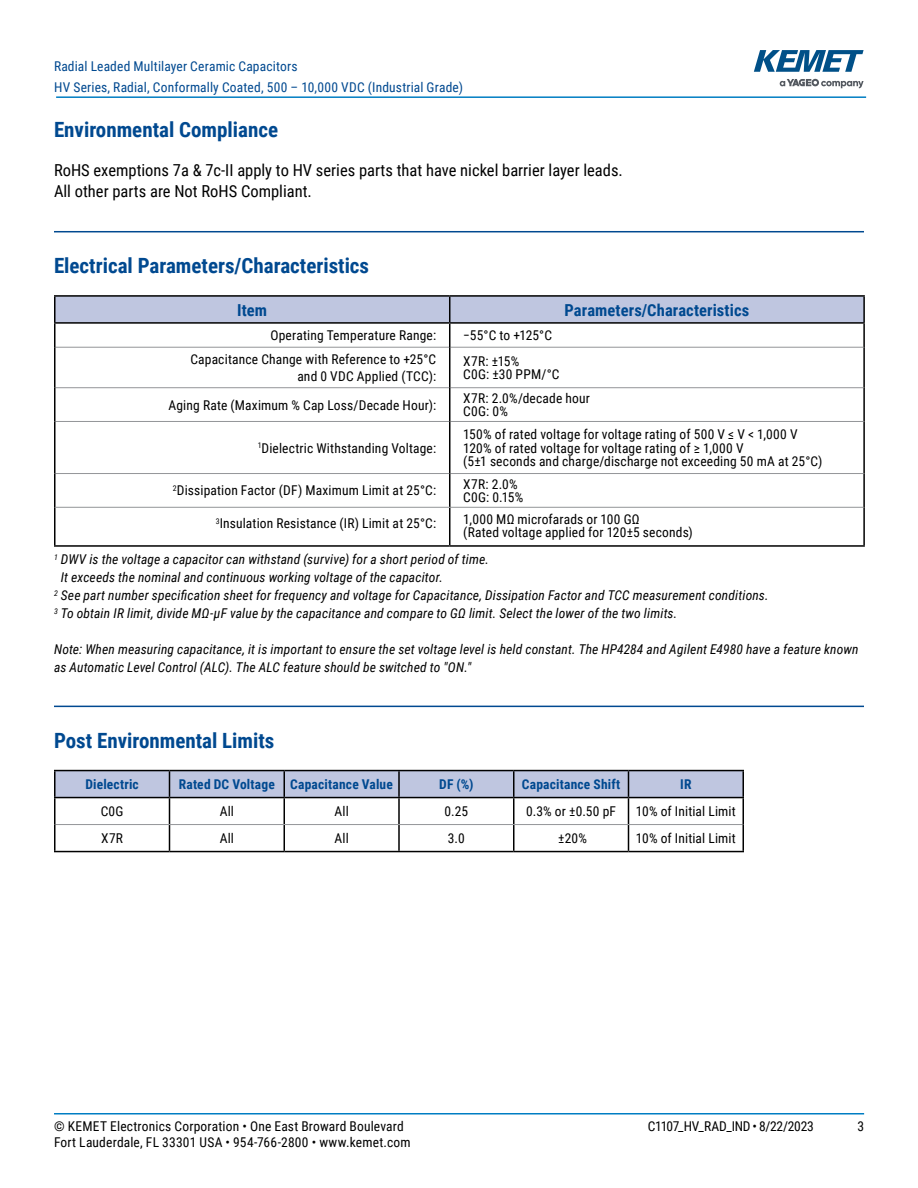
<style>
.page{position:relative;width:918px;height:1188px;background:#fff}
.page>*{position:absolute;margin:0;border:0;box-sizing:border-box;transform-origin:0 0}
.t1{font:700 21px "Roboto Condensed";color:#004990}
.t2{font:16.5px/21px "Roboto Condensed";color:#000}
.t3{font:700 16.5px "Roboto Condensed";letter-spacing:.005em;color:#004990}
.t4{font:13.5px/13.5px "Roboto Condensed";letter-spacing:.015em;color:#000}
.t5{font:italic 13.5px/18px "Roboto Condensed";letter-spacing:.01em;color:#000}
.t6{font:13.5px/21px "Roboto Condensed";letter-spacing:.01em;color:#004990}
.t7{font:700 13.5px "Roboto Condensed";letter-spacing:.015em;color:#004990}
.t8{font:13.5px "Roboto Condensed";letter-spacing:-.025em;color:#000}
</style>
<div class="page">
<hr style="left:54px;top:1113px;width:810px;height:2px;background:#007dc3">
<hr style="left:56px;top:96px;width:810px;height:2px;background:#007dc3">
<svg style="left:780px;top:79px;width:84px;height:9px"></svg>
<svg style="left:754px;top:50px;width:110px;height:22px"></svg>
<hr style="left:54px;top:231px;width:810px;height:1px;background:#004990">
<hr style="left:54px;top:706px;width:810px;height:1px;background:#004990">
<hr style="left:863px;top:324px;width:2px;height:23px;background:#000">
<hr style="left:863px;top:347px;width:2px;height:41px;background:#000">
<hr style="left:863px;top:388px;width:2px;height:33px;background:#000">
<hr style="left:863px;top:421px;width:2px;height:53px;background:#000">
<hr style="left:863px;top:474px;width:2px;height:33px;background:#000">
<hr style="left:863px;top:507px;width:2px;height:38px;background:#000">
<hr style="left:450px;top:545px;width:415px;height:2px;background:#000">
<hr style="left:56px;top:347px;width:393px;height:1px;background:#939598">
<hr style="left:450px;top:347px;width:413px;height:1px;background:#939598">
<hr style="left:56px;top:387px;width:393px;height:1px;background:#939598">
<hr style="left:450px;top:387px;width:413px;height:1px;background:#939598">
<hr style="left:56px;top:421px;width:393px;height:1px;background:#939598">
<hr style="left:450px;top:421px;width:413px;height:1px;background:#939598">
<hr style="left:56px;top:473px;width:393px;height:1px;background:#939598">
<hr style="left:450px;top:473px;width:413px;height:1px;background:#939598">
<hr style="left:450px;top:507px;width:413px;height:1px;background:#939598">
<hr style="left:54px;top:324px;width:2px;height:23px;background:#000">
<svg style="left:55px;top:297px;width:809px;height:50px"></svg>
<hr style="left:54px;top:347px;width:2px;height:41px;background:#000">
<hr style="left:449px;top:347px;width:1px;height:41px;background:#000">
<hr style="left:54px;top:388px;width:2px;height:33px;background:#000">
<hr style="left:449px;top:388px;width:1px;height:33px;background:#000">
<hr style="left:54px;top:421px;width:2px;height:53px;background:#000">
<hr style="left:449px;top:421px;width:1px;height:53px;background:#000">
<hr style="left:54px;top:474px;width:2px;height:33px;background:#000">
<hr style="left:449px;top:474px;width:1px;height:33px;background:#000">
<hr style="left:54px;top:507px;width:2px;height:38px;background:#000">
<hr style="left:449px;top:508px;width:1px;height:37px;background:#000">
<hr style="left:54px;top:545px;width:396px;height:2px;background:#000">
<hr style="left:56px;top:507px;width:394px;height:1px;background:#939598">
<hr style="left:54px;top:295px;width:396px;height:2px;background:#000">
<hr style="left:54px;top:297px;width:2px;height:25px;background:#000">
<hr style="left:450px;top:295px;width:415px;height:2px;background:#000">
<hr style="left:863px;top:297px;width:2px;height:25px;background:#000">
<hr style="left:54px;top:322px;width:396px;height:2px;background:#000">
<hr style="left:450px;top:322px;width:415px;height:2px;background:#000">
<hr style="left:54px;top:797px;width:116px;height:1px;background:#000">
<hr style="left:628px;top:797px;width:116px;height:1px;background:#000">
<svg style="left:56px;top:771px;width:686px;height:80px"></svg>
<hr style="left:56px;top:824px;width:114px;height:1px;background:#939598">
<hr style="left:170px;top:824px;width:114px;height:1px;background:#939598">
<hr style="left:284px;top:824px;width:115px;height:1px;background:#939598">
<hr style="left:399px;top:824px;width:115px;height:1px;background:#939598">
<hr style="left:514px;top:824px;width:114px;height:1px;background:#939598">
<hr style="left:628px;top:824px;width:114px;height:1px;background:#939598">
<hr style="left:54px;top:770px;width:116px;height:1px;background:#000">
<hr style="left:54px;top:771px;width:2px;height:26px;background:#000">
<hr style="left:170px;top:770px;width:114px;height:1px;background:#000">
<hr style="left:284px;top:770px;width:115px;height:1px;background:#000">
<hr style="left:399px;top:770px;width:115px;height:1px;background:#000">
<hr style="left:514px;top:770px;width:114px;height:1px;background:#000">
<hr style="left:628px;top:770px;width:116px;height:1px;background:#000">
<hr style="left:742px;top:771px;width:2px;height:26px;background:#000">
<hr style="left:54px;top:798px;width:2px;height:27px;background:#000">
<hr style="left:742px;top:798px;width:2px;height:27px;background:#000">
<hr style="left:54px;top:825px;width:2px;height:26px;background:#000">
<hr style="left:742px;top:825px;width:2px;height:26px;background:#000">
<hr style="left:54px;top:851px;width:116px;height:1px;background:#000">
<hr style="left:170px;top:851px;width:114px;height:1px;background:#000">
<hr style="left:284px;top:851px;width:115px;height:1px;background:#000">
<hr style="left:399px;top:851px;width:115px;height:1px;background:#000">
<hr style="left:514px;top:851px;width:114px;height:1px;background:#000">
<hr style="left:628px;top:851px;width:116px;height:1px;background:#000">
<p class="t6" style="left:54px;top:55px;width:410px">Radial Leaded Multilayer Ceramic Capacitors<br>HV Series, Radial, Conformally Coated, 500 – 10,000 VDC (Industrial Grade)</p>
<h1 class="t1" style="left:54px;top:115px;width:226px">Environmental Compliance</h1>
<p class="t2" style="left:54px;top:159px;width:570px">RoHS exemptions 7a &amp; 7c-II apply to HV series parts that have nickel barrier layer leads.<br>All other parts are Not RoHS Compliant.</p>
<h1 class="t1" style="left:54px;top:251px;width:317px">Electrical Parameters/Characteristics</h1>
<p class="t3" style="left:237px;top:298px;width:31px">Item</p>
<p class="t3" style="left:565px;top:298px;width:186px">Parameters/Characteristics</p>
<p class="t4" style="left:270px;top:328px;width:167px">Operating Temperature Range:</p>
<p class="t4" style="left:463px;top:328px;width:90px">−55°C to +125°C</p>
<p class="t4" style="left:190px;top:351px;width:247px;line-height:16.2px;text-align:right">Capacitance Change with Reference to +25°C and 0 VDC Applied (TCC):</p>
<p class="t4" style="left:463px;top:354px;width:98px">X7R: ±15%<br>C0G: ±30 PPM/°C</p>
<p class="t4" style="left:169px;top:398px;width:269px">Aging Rate (Maximum % Cap Loss/Decade Hour):</p>
<p class="t4" style="left:463px;top:391px;width:128px">X7R: 2.0%/decade hour<br>C0G: 0%</p>
<p class="t4" style="left:258px;top:441px;width:180px"><sup>1</sup>Dielectric Withstanding Voltage:</p>
<p class="t4" style="left:463px;top:427px;width:361px">150% of rated voltage for voltage rating of 500 V ≤ V &lt; 1,000 V<br>120% of rated voltage for voltage rating of ≥ 1,000 V<br>(5±1 seconds and charge/discharge not exceeding 50 mA at 25°C)</p>
<p class="t4" style="left:173px;top:483px;width:265px"><sup>2</sup>Dissipation Factor (DF) Maximum Limit at 25°C:</p>
<p class="t4" style="left:463px;top:477px;width:62px">X7R: 2.0%<br>C0G: 0.15%</p>
<p class="t4" style="left:216px;top:516px;width:222px"><sup>3</sup>Insulation Resistance (IR) Limit at 25°C:</p>
<p class="t4" style="left:463px;top:512px;width:231px">1,000 MΩ microfarads or 100 GΩ<br>(Rated voltage applied for 120±5 seconds)</p>
<p class="t5" style="left:54px;top:550px;width:437px"><sup>1</sup> DWV is the voltage a capacitor can withstand (survive) for a short period of time.</p>
<p class="t5" style="left:61px;top:568px;width:384px">It exceeds the nominal and continuous working voltage of the capacitor.</p>
<p class="t5" style="left:54px;top:586px;width:716px"><sup>2</sup> See part number specification sheet for frequency and voltage for Capacitance, Dissipation Factor and TCC measurement conditions.</p>
<p class="t5" style="left:54px;top:604px;width:625px"><sup>3</sup> To obtain IR limit, divide MΩ-µF value by the capacitance and compare to GΩ limit. Select the lower of the two limits.</p>
<p class="t5" style="left:54px;top:640px;width:806px">Note: When measuring capacitance, it is important to ensure the set voltage level is held constant. The HP4284 and Agilent E4980 have a feature known as Automatic Level Control (ALC). The ALC feature should be switched to "ON."</p>
<h1 class="t1" style="left:54px;top:725px;width:222px">Post Environmental Limits</h1>
<p class="t7" style="left:85px;top:775px;width:55px">Dielectric</p>
<p class="t7" style="left:179px;top:775px;width:216px">Rated DC Voltage Capacitance Value</p>
<p class="t7" style="left:439px;top:775px;width:36px">DF (%)</p>
<p class="t7" style="left:522px;top:775px;width:100px">Capacitance Shift</p>
<p class="t7" style="left:680px;top:775px;width:13px">IR</p>
<p class="t4" style="left:101px;top:804px;width:24px">C0G</p>
<p class="t4" style="left:220px;top:804px;width:16px">All</p>
<p class="t4" style="left:334px;top:804px;width:16px">All</p>
<p class="t4" style="left:445px;top:804px;width:25px">0.25</p>
<p class="t4" style="left:526px;top:804px;width:91px">0.3% or ±0.50 pF</p>
<p class="t4" style="left:636px;top:804px;width:101px">10% of Initial Limit</p>
<p class="t4" style="left:101px;top:831px;width:23px">X7R</p>
<p class="t4" style="left:220px;top:831px;width:16px">All</p>
<p class="t4" style="left:334px;top:831px;width:16px">All</p>
<p class="t4" style="left:448px;top:831px;width:18px">3.0</p>
<p class="t4" style="left:558px;top:831px;width:30px">±20%</p>
<p class="t4" style="left:636px;top:831px;width:101px">10% of Initial Limit</p>
<p class="t4" style="left:54px;top:1119px;width:351px">© KEMET Electronics Corporation • One East Broward Boulevard</p>
<p class="t8" style="left:648px;top:1116px;width:167px">C1107_HV_RAD_IND • 8/22/2023</p>
<p class="t4" style="left:857px;top:1119px;width:8px">3</p>
<p class="t4" style="left:54px;top:1135px;width:358px">Fort Lauderdale, FL 33301 USA • 954-766-2800 • www.kemet.com</p>
</div>
